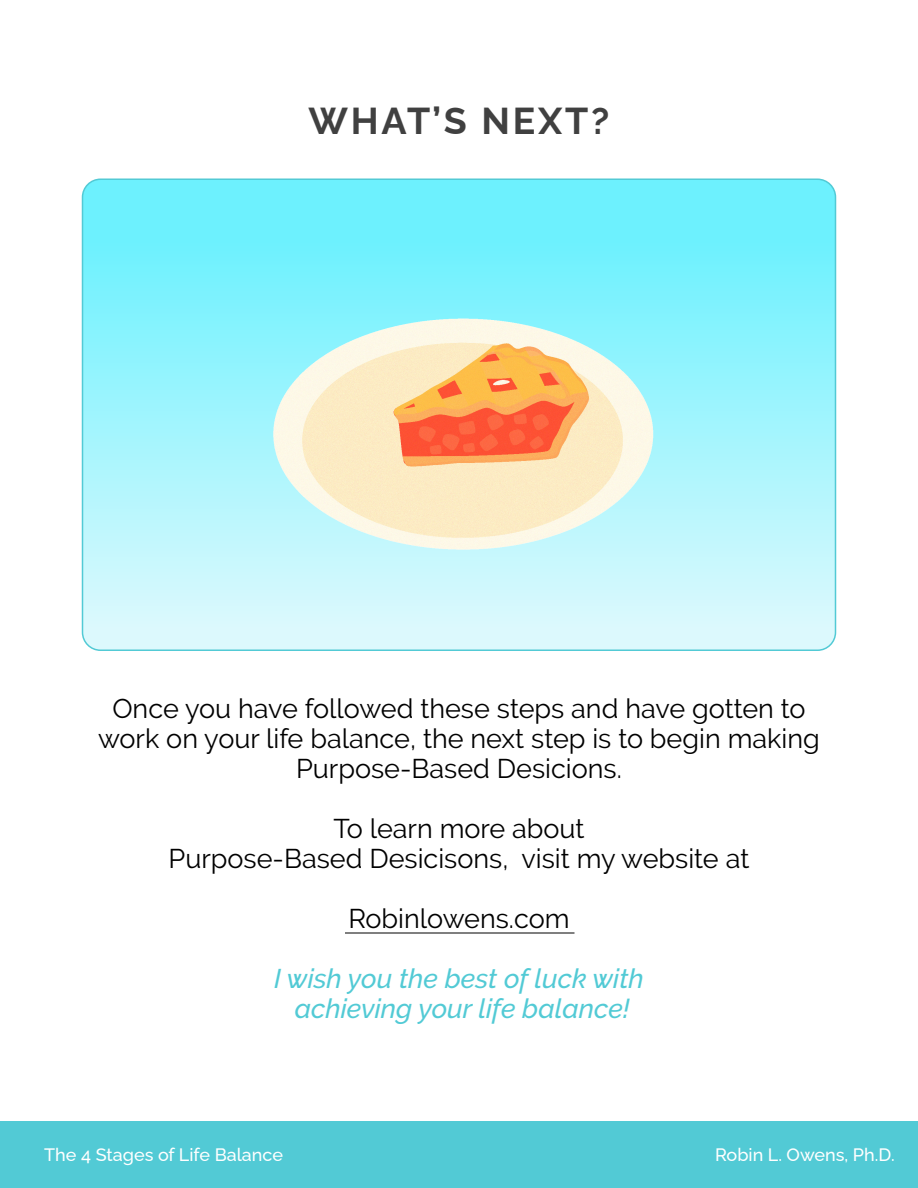
<style>
.page{position:relative;width:918px;height:1188px;background:#fff}
.page>*{position:absolute;margin:0;border:0;box-sizing:border-box;transform-origin:0 0}
.t1{font:100 37.5px "Raleway";letter-spacing:.075em;color:#404040}
.t2{font:27px/30px "Raleway";color:#000;text-align:center}
.t3{font:italic 500 27px "Raleway";color:#52cad5}
.t4{font:100 18px "Raleway";color:#fff}
</style>
<div class="page">
<div style="left:0;top:1121px;width:918px;height:67px;background:#52cad5"></div>
<svg style="left:82px;top:181px;width:754px;height:469px;background:#9ef4fc"></svg>
<img style="left:176px;top:178px;width:557px;height:473px">
<hr style="left:345px;top:933px;width:229px;height:1px;background:#000">
<p class="t1" style="left:309px;top:91px;width:302px">WHAT’S NEXT?</p>
<p class="t2" style="left:98px;top:694px;width:723px">Once you have followed these steps and have gotten to work on your life balance, the next step is to begin making<br>Purpose-Based Desicions.</p>
<p class="t2" style="left:333px;top:814px;width:253px">To learn more about</p>
<p class="t2" style="left:169px;top:844px;width:582px">Purpose-Based Desicisons, visit my website at</p>
<p class="t2" style="left:348px;top:904px;width:223px">Robinlowens.com</p>
<p class="t3" style="left:274px;top:963px;width:371px">I wish you the best of luck with</p>
<p class="t3" style="left:295px;top:993px;width:337px">achieving your life balance!</p>
<p class="t4" style="left:44px;top:1140px;width:240px">The 4 Stages of Life Balance</p>
<p class="t4" style="left:715px;top:1140px;width:181px">Robin L. Owens, Ph.D.</p>
</div>
